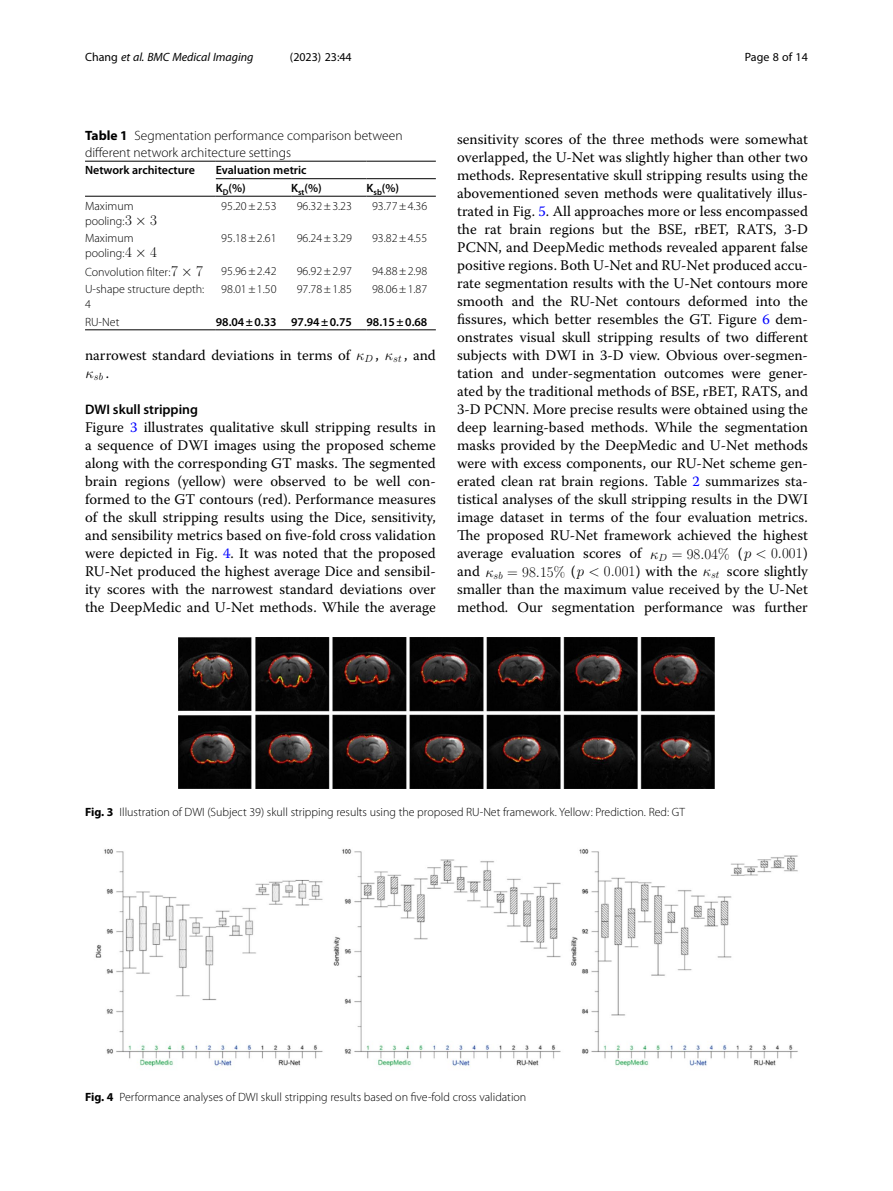
<style>
.page{position:relative;width:893px;height:1191px;background:#fff}
.page>*{position:absolute;margin:0;border:0;box-sizing:border-box;transform-origin:0 0}
.Body_Text{font:14.85px "CMR17";color:#000}
.Body_Text-2{font:14.7px/18px "Warnock Pro";color:#000;text-align:justify}
.Head_2{font:600 13.8px "Myriad Pro";color:#000}
.Table_Caption{font:300 13.5px/16.5px "Myriad Pro";color:#000}
.Figure_Caption{font:300 12px "Myriad Pro";color:#000}
.Table_Body{font:300 12px/15px "Myriad Pro";color:#000}
.Table_Head{font:600 12px "Myriad Pro";color:#000}
.Table_Body_Tab1___1{font:300 12px "Myriad Pro";color:#000}
.Table_Body_Tab1___2{font:300 12px "Myriad Pro";color:#000}
.Table_Body_Tab1___3{font:300 12px "Myriad Pro";color:#000}
.t1{font:italic 12px "Myriad Pro";color:#000}
.t2{font:12px "Myriad Pro";color:#000}
.Table_Body_Tab1___1-2{font:600 12px "Myriad Pro";color:#000}
.Table_Body_Tab1___2-2{font:600 12px "Myriad Pro";color:#000}
.Table_Body_Tab1___3-2{font:600 12px "Myriad Pro";color:#000}
.t3{font:10.35px "CMMI12";color:#000}
.s1{font-style:normal}
.s2{font-weight:700}
.s3{font-family:"CMSY10"}
.s4{font-family:"CMMI12";font-size:14.85px}
.s5{color:#00f}
.s6{font-family:"CMMI12"}
.s7{font-family:"Warnock Pro";font-size:14.7px}
.s8{font-family:"CMR17";font-size:14.85px}
</style>
<div class="page">
<hr style="left:85px;top:196px;width:131px;height:1px;background:#000">
<hr style="left:216px;top:161px;width:75px;height:1px;background:#000">
<hr style="left:291px;top:161px;width:75px;height:1px;background:#000">
<hr style="left:366px;top:161px;width:70px;height:1px;background:#000">
<hr style="left:216px;top:178px;width:75px;height:1px;background:#000">
<hr style="left:216px;top:196px;width:75px;height:1px;background:#000">
<hr style="left:291px;top:178px;width:75px;height:1px;background:#000">
<hr style="left:291px;top:196px;width:75px;height:1px;background:#000">
<hr style="left:366px;top:178px;width:70px;height:1px;background:#000">
<hr style="left:366px;top:196px;width:70px;height:1px;background:#000">
<hr style="left:85px;top:329px;width:131px;height:1px;background:#000">
<hr style="left:216px;top:329px;width:75px;height:1px;background:#000">
<hr style="left:291px;top:329px;width:75px;height:1px;background:#000">
<hr style="left:366px;top:329px;width:70px;height:1px;background:#000">
<hr style="left:85px;top:161px;width:131px;height:1px;background:#000">
<img style="left:95px;top:849px;width:703px;height:218px">
<img style="left:178px;top:638px;width:536px;height:150px">
<p class="t1" style="left:85px;top:50px;width:170px"><span class="s1">Chang</span> et al. BMC Medical Imaging</p>
<p class="t2" style="left:290px;top:50px;width:63px">(2023) 23:44</p>
<p class="t2" style="left:745px;top:50px;width:65px">Page 8 of 14</p>
<p class="Table_Caption" style="left:85px;top:128px;width:319px"><span class="s2">Table 1</span> Segmentation performance comparison between different network architecture settings</p>
<p class="Table_Head" style="left:85px;top:163px;width:111px">Network architecture</p>
<p class="Table_Head" style="left:216px;top:163px;width:92px">Evaluation metric</p>
<p class="Table_Head" style="left:216px;top:180px;width:32px">Κ<sub>D</sub>(%)</p>
<p class="Table_Head" style="left:291px;top:180px;width:32px">Κ<sub>st</sub>(%)</p>
<p class="Table_Head" style="left:366px;top:180px;width:34px">Κ<sub>sb</sub>(%)</p>
<p class="Table_Body" style="left:85px;top:198px;width:50px">Maximum pooling:</p>
<p class="Table_Body_Tab1___1" style="left:221px;top:199px;width:57px">95.20±2.53</p>
<p class="Table_Body_Tab1___2" style="left:297px;top:199px;width:57px">96.32±3.23</p>
<p class="Table_Body_Tab1___3" style="left:372px;top:199px;width:57px">93.77±4.36</p>
<p class="Body_Text" style="left:125px;top:211px;width:33px">3<span class="s3">×</span>3</p>
<p class="Table_Body" style="left:85px;top:231px;width:50px">Maximum pooling:</p>
<p class="Body_Text" style="left:125px;top:243px;width:33px">4<span class="s3">×</span>4</p>
<p class="Table_Body_Tab1___1" style="left:221px;top:231px;width:57px">95.18±2.61</p>
<p class="Table_Body_Tab1___2" style="left:297px;top:231px;width:57px">96.24±3.29</p>
<p class="Table_Body_Tab1___3" style="left:372px;top:231px;width:57px">93.82±4.55</p>
<p class="Table_Body" style="left:85px;top:264px;width:87px">Convolution filter:</p>
<p class="Body_Text" style="left:171px;top:261px;width:33px">7<span class="s3">×</span>7</p>
<p class="Table_Body_Tab1___1" style="left:221px;top:264px;width:57px">95.96±2.42</p>
<p class="Table_Body_Tab1___2" style="left:297px;top:264px;width:57px">96.92±2.97</p>
<p class="Table_Body_Tab1___3" style="left:372px;top:264px;width:57px">94.88±2.98</p>
<p class="Table_Body" style="left:85px;top:282px;width:121px">U-shape structure depth:<br>4</p>
<p class="Table_Body_Tab1___1" style="left:221px;top:282px;width:57px">98.01±1.50</p>
<p class="Table_Body_Tab1___2" style="left:297px;top:282px;width:57px">97.78±1.85</p>
<p class="Table_Body_Tab1___3" style="left:372px;top:282px;width:57px">98.06±1.87</p>
<p class="Table_Body" style="left:85px;top:314px;width:36px">RU-Net</p>
<p class="Table_Body_Tab1___1-2" style="left:216px;top:314px;width:62px">98.04±0.33</p>
<p class="Table_Body_Tab1___2-2" style="left:291px;top:314px;width:62px">97.94±0.75</p>
<p class="Table_Body_Tab1___3-2" style="left:366px;top:314px;width:62px">98.15±0.68</p>
<p class="Body_Text-2" style="left:85px;top:346px;width:295px">narrowest standard deviations in terms of <span class="s4">κ</span><sub>D</sub> ,</p>
<p class="t3" style="left:385px;top:354px;width:18px"><sup>κ</sup>st</p>
<p class="Body_Text-2" style="left:404px;top:346px;width:33px">, and</p>
<p class="t3" style="left:86px;top:372px;width:19px"><sup>κ</sup>sb</p>
<p class="Body_Text-2" style="left:106px;top:364px;width:5px">.</p>
<p class="Head_2" style="left:85px;top:401px;width:114px">DWI skull stripping</p>
<p class="Body_Text-2" style="left:85px;top:418px;width:352px">Figure <span class="s5">3</span> illustrates qualitative skull stripping results in a sequence of DWI images using the proposed scheme along with the corresponding GT masks. The segmented brain regions (yellow) were observed to be well con&shy;formed to the GT contours (red). Performance measures of the skull stripping results using the Dice, sensitivity, and sensibility metrics based on five-fold cross validation were depicted in Fig. <span class="s5">4</span>. It was noted that the proposed RU-Net produced the highest average Dice and sensibil&shy;ity scores with the narrowest standard deviations over the DeepMedic and U-Net methods. While the average</p>
<p class="Body_Text-2" style="left:457px;top:130px;width:352px">sensitivity scores of the three methods were somewhat overlapped, the U-Net was slightly higher than other two methods. Representative skull stripping results using the abovementioned seven methods were qualitatively illus&shy;trated in Fig. <span class="s5">5</span>. All approaches more or less encompassed the rat brain regions but the BSE, rBET, RATS, 3-D PCNN, and DeepMedic methods revealed apparent false positive regions. Both U-Net and RU-Net produced accu&shy;rate segmentation results with the U-Net contours more smooth and the RU-Net contours deformed into the fissures, which better resembles the GT. Figure <span class="s5">6</span> dem&shy;onstrates visual skull stripping results of two different subjects with DWI in 3-D view. Obvious over-segmen&shy;tation and under-segmentation outcomes were gener&shy;ated by the traditional methods of BSE, rBET, RATS, and 3-D PCNN. More precise results were obtained using the deep learning-based methods. While the segmentation masks provided by the DeepMedic and U-Net methods were with excess components, our RU-Net scheme gen&shy;erated clean rat brain regions. Table <span class="s5">2</span> summarizes sta&shy;tistical analyses of the skull stripping results in the DWI image dataset in terms of the four evaluation metrics.<br>The proposed RU-Net framework achieved the highest average evaluation scores of</p>
<p class="Body_Text" style="left:650px;top:544px;width:81px"><span class="s6">κ</span><sub>D</sub> = 98<span class="s6">.</span>04%</p>
<p class="Body_Text" style="left:738px;top:543px;width:71px"><span class="s7">(</span><span class="s6">p &lt;</span> 0<span class="s6">.</span>001<span class="s7">)</span></p>
<p class="Body_Text-2" style="left:457px;top:562px;width:242px">and <span class="s4">κ</span><sub>sb</sub> <span class="s8">= 98</span><span class="s4">.</span><span class="s8">15%</span> (<span class="s4">p &lt;</span> <span class="s8">0</span><span class="s4">.</span><span class="s8">001</span>) with the</p>
<p class="t3" style="left:703px;top:570px;width:18px"><sup>κ</sup>st</p>
<p class="Body_Text-2" style="left:457px;top:562px;width:352px;text-indent:270px">score slightly smaller than the maximum value received by the U-Net method. Our segmentation performance was further</p>
<p class="Figure_Caption" style="left:85px;top:805px;width:601px"><span class="s2">Fig. 3</span> Illustration of DWI (Subject 39) skull stripping results using the proposed RU-Net framework. Yellow: Prediction. Red: GT</p>
<p class="Figure_Caption" style="left:85px;top:1090px;width:443px"><span class="s2">Fig. 4</span> Performance analyses of DWI skull stripping results based on five-fold cross validation</p>
</div>
